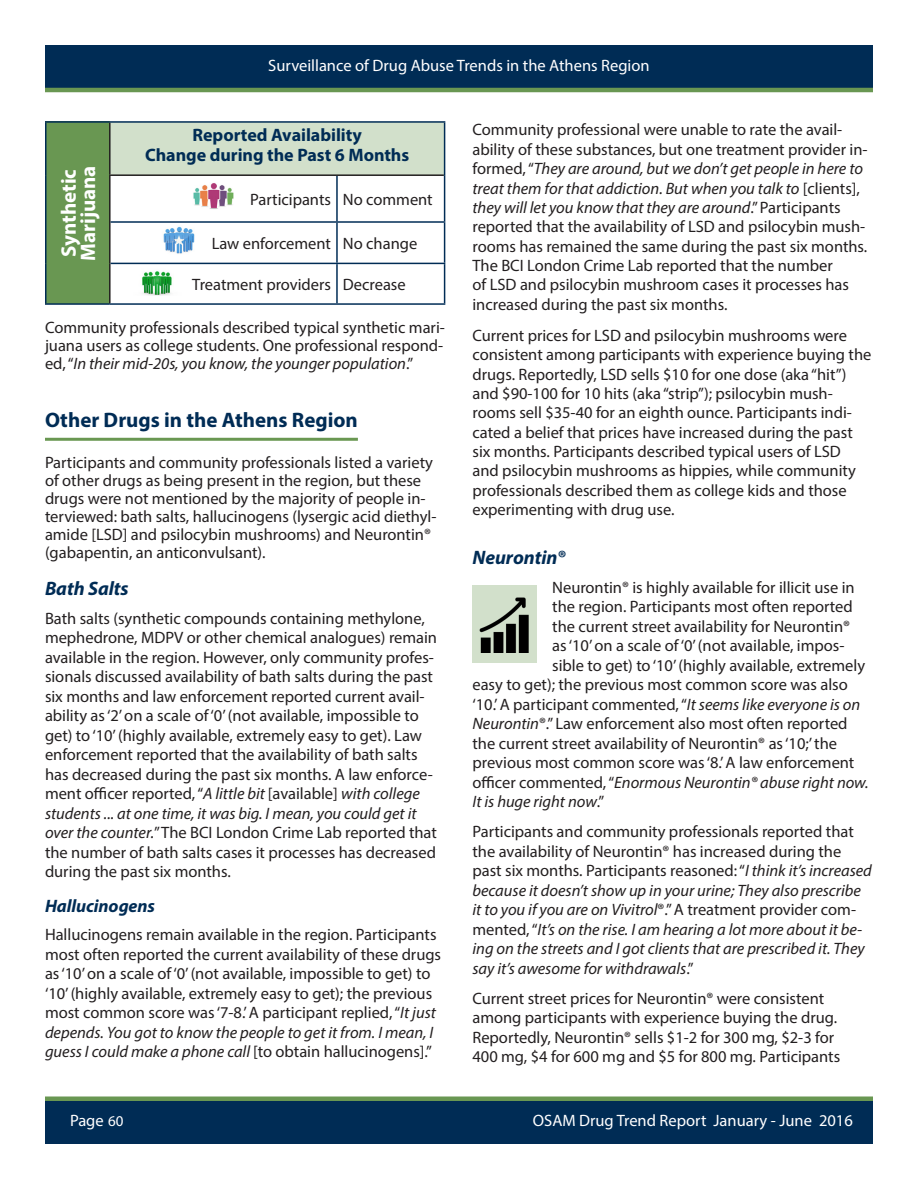
<style>
.page{position:relative;width:918px;height:1188px;background:#fff}
.page>*{position:absolute;margin:0;border:0;box-sizing:border-box;transform-origin:0 0}
.Subhead_with_rule_At{font:700 21px "Myriad Pro";color:#002c55}
.Paragraph_Body_Text{font:700 21px/19.4px "Myriad Pro";color:#fff}
.Subtitles_Other_Drug{font:italic 700 19.5px "Myriad Pro";letter-spacing:-.005em;color:#002c55}
.Paragraph_Body_Text-2{font:700 18px/19.4px "Myriad Pro";color:#002c55;text-align:center}
.Paragraph_Body_Text-3{font:italic 700 18px "Myriad Pro";letter-spacing:-.005em;color:#002c55}
.Paragraph_Body_Text-4{font:16.5px/19.5px "Myriad Pro";color:#231f20}
.Paragraph_Body_Text-5{font:italic 16.5px/19.5px "Myriad Pro";color:#231f20}
.t1{font:16.5px "Myriad Pro";color:#fff}
.s1{font-style:italic}
.s2{font-style:normal}
.s3{font-size:15px}
</style>
<div class="page">
<div style="left:45px;top:1099px;width:828px;height:45px;background:#002c55"></div>
<div style="left:45px;top:45px;width:828px;height:45px;background:#002c55"></div>
<hr style="left:45px;top:88px;width:828px;height:4px;background:#699752">
<div style="left:45px;top:1096px;width:828px;height:5px;background:#699752"></div>
<hr style="left:45px;top:438px;width:313px;height:3px;background:#699752">
<div style="left:46px;top:122px;width:64px;height:182px;background:#699752"></div>
<div style="left:110px;top:122px;width:335px;height:53px;background:#d2e0cb"></div>
<hr style="left:109px;top:123px;width:2px;height:51px;background:#231f20">
<hr style="left:109px;top:174px;width:228px;height:2px;background:#231f20">
<hr style="left:109px;top:176px;width:2px;height:46px;background:#231f20">
<hr style="left:337px;top:174px;width:107px;height:2px;background:#231f20">
<hr style="left:109px;top:222px;width:2px;height:41px;background:#231f20">
<hr style="left:109px;top:263px;width:2px;height:40px;background:#231f20">
<hr style="left:45px;top:121px;width:65px;height:2px;background:#002c55">
<hr style="left:45px;top:123px;width:1px;height:52px;background:#002c55">
<hr style="left:45px;top:175px;width:1px;height:47px;background:#002c55">
<hr style="left:45px;top:222px;width:1px;height:41px;background:#002c55">
<hr style="left:45px;top:263px;width:1px;height:40px;background:#002c55">
<hr style="left:45px;top:303px;width:65px;height:2px;background:#002c55">
<hr style="left:110px;top:121px;width:227px;height:2px;background:#002c55">
<hr style="left:337px;top:121px;width:108px;height:2px;background:#002c55">
<hr style="left:444px;top:123px;width:1px;height:52px;background:#002c55">
<hr style="left:336px;top:176px;width:2px;height:45px;background:#002c55">
<hr style="left:444px;top:175px;width:1px;height:46px;background:#002c55">
<hr style="left:111px;top:221px;width:226px;height:2px;background:#002c55">
<hr style="left:337px;top:221px;width:108px;height:2px;background:#002c55">
<hr style="left:336px;top:223px;width:2px;height:40px;background:#002c55">
<hr style="left:444px;top:223px;width:1px;height:40px;background:#002c55">
<hr style="left:111px;top:263px;width:226px;height:1px;background:#002c55">
<hr style="left:337px;top:263px;width:108px;height:1px;background:#002c55">
<hr style="left:336px;top:264px;width:2px;height:39px;background:#002c55">
<hr style="left:444px;top:264px;width:1px;height:39px;background:#002c55">
<hr style="left:110px;top:303px;width:227px;height:2px;background:#002c55">
<hr style="left:337px;top:303px;width:108px;height:2px;background:#002c55">
<img style="left:193px;top:183px;width:40px;height:26px">
<img style="left:163px;top:226px;width:32px;height:28px">
<img style="left:142px;top:271px;width:30px;height:24px">
<div style="left:472px;top:585px;width:65px;height:77px;background:#d2e0cb"></div>
<img style="left:479px;top:597px;width:50px;height:56px">
<p class="t1" style="left:268px;top:55px;width:383px">Surveillance of Drug Abuse Trends in the Athens Region</p>
<p class="Paragraph_Body_Text" style="left:59px;top:261px;width:97px;rotate:-90deg">Synthetic<br>Marijuana</p>
<p class="Paragraph_Body_Text-2" style="left:145px;top:125px;width:266px">Reported Availability<br>Change during the Past 6 Months</p>
<p class="Paragraph_Body_Text-4" style="left:250px;top:189px;width:82px">Participants</p>
<p class="Paragraph_Body_Text-4" style="left:343px;top:189px;width:91px">No comment</p>
<p class="Paragraph_Body_Text-4" style="left:212px;top:233px;width:121px">Law enforcement</p>
<p class="Paragraph_Body_Text-4" style="left:343px;top:233px;width:76px">No change</p>
<p class="Paragraph_Body_Text-4" style="left:192px;top:274px;width:140px">Treatment providers</p>
<p class="Paragraph_Body_Text-4" style="left:343px;top:274px;width:64px">Decrease</p>
<p class="Paragraph_Body_Text-4" style="left:45px;top:318px;width:401px;line-height:18px;text-align:justify">Community professionals described typical synthetic mari&shy;juana users as college students. One professional respond&shy;ed, “<span class="s1">In their mid-20s, you know, the younger population</span>.”</p>
<p class="Subhead_with_rule_At" style="left:45px;top:407px;width:314px">Other Drugs in the Athens Region</p>
<p class="Paragraph_Body_Text-4" style="left:45px;top:453px;width:393px;line-height:18px">Participants and community professionals listed a variety of other drugs as being present in the region, but these drugs were not mentioned by the majority of people in&shy;terviewed: bath salts, hallucinogens (lysergic acid diethyl&shy;amide [LSD] and psilocybin mushrooms) and Neurontin® (gabapentin, an anticonvulsant).</p>
<p class="Subtitles_Other_Drug" style="left:45px;top:576px;width:85px">Bath Salts</p>
<p class="Paragraph_Body_Text-4" style="left:45px;top:608px;width:394px">Bath salts (synthetic compounds containing methylone, mephedrone, MDPV or other chemical analogues) remain available in the region. However, only community profes&shy;sionals discussed availability of bath salts during the past six months and law enforcement reported current avail&shy;ability as ‘2’ on a scale of ‘0’ (not available, impossible to get) to ‘10’ (highly available, extremely easy to get). Law enforcement reported that the availability of bath salts has decreased during the past six months. A law enforce&shy;ment officer reported, “<span class="s1">A little bit</span> [available] <span class="s1">with college students ... at one time, it was big. I mean, you could get it over the counter.</span>” The BCI London Crime Lab reported that the number of bath salts cases it processes has decreased during the past six months.</p>
<p class="Paragraph_Body_Text-3" style="left:45px;top:894px;width:112px">Hallucinogens</p>
<p class="Paragraph_Body_Text-4" style="left:45px;top:925px;width:398px">Hallucinogens remain available in the region. Participants most often reported the current availability of these drugs as ‘10’ on a scale of ‘0’ (not available, impossible to get) to ‘10’ (highly available, extremely easy to get); the previous most common score was ‘7-8.’ A participant replied, “<span class="s1">It just depends. You got to know the people to get it from. I mean, I guess I could make a phone call</span> [to obtain hallucinogens].”</p>
<p class="Paragraph_Body_Text-4" style="left:472px;top:120px;width:397px">Community professional were unable to rate the avail&shy;ability of these substances, but one treatment provider in&shy;formed, “<span class="s1">They are around, but we don’t get people in here to treat them for that addiction. But when you talk to</span> [clients], <span class="s1">they will let you know that they are around</span>.” Participants reported that the availability of LSD and psilocybin mush&shy;rooms has remained the same during the past six months.<br>The BCI London Crime Lab reported that the number<br>of LSD and psilocybin mushroom cases it processes has increased during the past six months.</p>
<p class="Paragraph_Body_Text-4" style="left:472px;top:325px;width:400px">Current prices for LSD and psilocybin mushrooms were consistent among participants with experience buying the drugs. Reportedly, LSD sells $10 for one dose (aka “hit”) and $90-100 for 10 hits (aka “strip”); psilocybin mush&shy;rooms sell $35-40 for an eighth ounce. Participants indi&shy;cated a belief that prices have increased during the past six months. Participants described typical users of LSD<br>and psilocybin mushrooms as hippies, while community professionals described them as college kids and those experimenting with drug use.</p>
<p class="Subtitles_Other_Drug" style="left:472px;top:545px;width:94px">Neurontin®</p>
<p class="Paragraph_Body_Text-4" style="left:552px;top:577px;width:304px">Neurontin® is highly available for illicit use in</p>
<p class="Paragraph_Body_Text-4" style="left:552px;top:596px;width:302px">the region. Participants most often reported</p>
<p class="Paragraph_Body_Text-4" style="left:552px;top:616px;width:299px">the current street availability for Neurontin®</p>
<p class="Paragraph_Body_Text-4" style="left:552px;top:635px;width:294px">as ‘10’ on a scale of ‘0’ (not available, impos-</p>
<p class="Paragraph_Body_Text-4" style="left:552px;top:655px;width:314px">sible to get) to ‘10’ (highly available, extremely</p>
<p class="Paragraph_Body_Text-4" style="left:472px;top:674px;width:377px">easy to get); the previous most common score was also</p>
<p class="Paragraph_Body_Text-4" style="left:472px;top:694px;width:389px">‘10.’ A participant commented, “<span class="s1">It seems like everyone is on</span></p>
<p class="Paragraph_Body_Text-4" style="left:472px;top:713px;width:377px"><span class="s1">Neurontin</span>®.” Law enforcement also most often reported</p>
<p class="Paragraph_Body_Text-4" style="left:472px;top:733px;width:366px">the current street availability of Neurontin® as ‘10;’ the</p>
<p class="Paragraph_Body_Text-4" style="left:472px;top:752px;width:383px">previous most common score was ‘8.’ A law enforcement</p>
<p class="Paragraph_Body_Text-5" style="left:472px;top:772px;width:398px"><span class="s2">officer commented, “</span>Enormous Neurontin® abuse right now.</p>
<p class="Paragraph_Body_Text-5" style="left:472px;top:791px;width:133px">It is huge right now<span class="s2">.”</span></p>
<p class="Paragraph_Body_Text-5" style="left:472px;top:821px;width:401px"><span class="s2">Participants and community professionals reported that the availability of Neurontin® has increased during the past six months. Participants reasoned: “</span>I think it’s increased because it doesn’t show up in your urine; They also prescribe it to you if you are on Vivitrol<span class="s2">®.” A treatment provider com&shy;mented, “</span>It’s on the rise. I am hearing a lot more about it be&shy;ing on the streets and I got clients that are prescribed it. They say it’s awesome for withdrawals<span class="s2">.”</span></p>
<p class="Paragraph_Body_Text-4" style="left:472px;top:988px;width:369px">Current street prices for Neurontin® were consistent among participants with experience buying the drug.<br>Reportedly, Neurontin® sells $1-2 for 300 mg, $2-3 for 400 mg, $4 for 600 mg and $5 for 800 mg. Participants</p>
<p class="t1" style="left:70px;top:1111px;width:55px">Page <span class="s3">60</span></p>
<p class="t1" style="left:533px;top:1111px;width:322px">OSAM Drug Trend Report January - June 2016</p>
</div>
